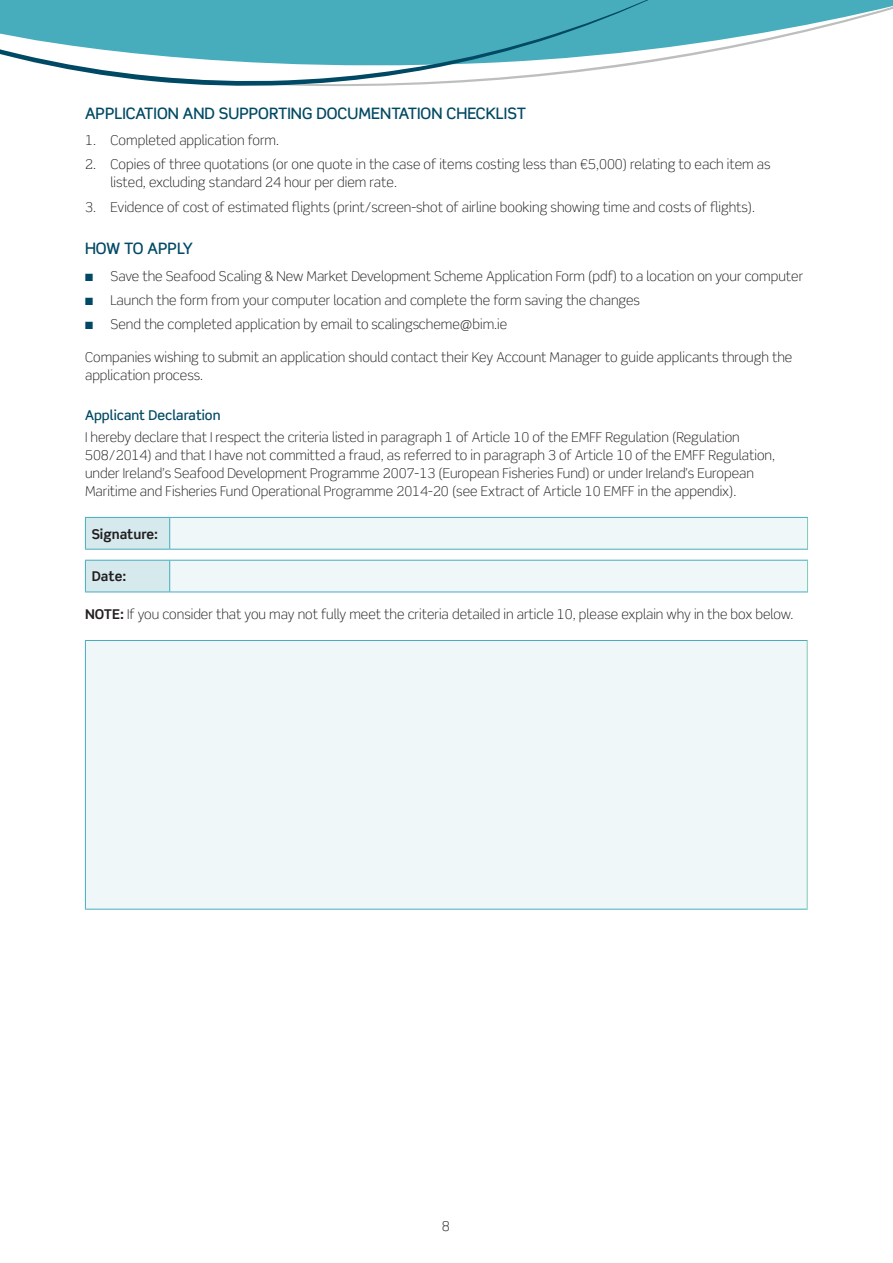
<style>
.page{position:relative;width:893px;height:1263px;background:#fff}
.page>*{position:absolute;margin:0;border:0;box-sizing:border-box;transform-origin:0 0}
.t1{font:500 15.75px "Scene Pro";color:#004964}
.t2{font:300 13.5px/18px "Scene Pro";color:#231f20}
.t3{font:500 13.5px "Scene Pro";color:#004964}
.t4{font:700 13.5px "Scene Pro";color:#231f20}
.s1{color:#004964}
.s2{font-weight:700}
</style>
<div class="page">
<svg style="left:681px;top:0;width:212px;height:57px"></svg>
<svg style="left:0;top:0;width:681px;height:86px;fill:#47adbd"></svg>
<div style="left:85px;top:517px;width:85px;height:32px;background:#d6eaee"></div>
<div style="left:170px;top:517px;width:637px;height:32px;background:#eff7f9"></div>
<hr style="left:170px;top:517px;width:638px;height:1px;background:#47adbd">
<hr style="left:807px;top:518px;width:1px;height:31px;background:#7dcaae">
<hr style="left:170px;top:549px;width:638px;height:1px;background:#47adbd">
<hr style="left:85px;top:517px;width:85px;height:1px;background:#47adbd">
<hr style="left:85px;top:518px;width:1px;height:31px;background:#47adbd">
<hr style="left:169px;top:518px;width:1px;height:31px;background:#47adbd">
<hr style="left:85px;top:549px;width:85px;height:1px;background:#47adbd">
<div style="left:85px;top:560px;width:85px;height:32px;background:#d6eaee"></div>
<div style="left:170px;top:560px;width:637px;height:32px;background:#eff7f9"></div>
<hr style="left:170px;top:560px;width:638px;height:1px;background:#47adbd">
<hr style="left:807px;top:561px;width:1px;height:31px;background:#7dcaae">
<hr style="left:170px;top:592px;width:638px;height:1px;background:#47adbd">
<hr style="left:85px;top:560px;width:85px;height:1px;background:#47adbd">
<hr style="left:85px;top:561px;width:1px;height:31px;background:#47adbd">
<hr style="left:169px;top:561px;width:1px;height:31px;background:#47adbd">
<hr style="left:85px;top:592px;width:85px;height:1px;background:#47adbd">
<div style="left:85px;top:640px;width:722px;height:269px;background:#eff7f9"></div>
<hr style="left:85px;top:640px;width:722px;height:1px;background:#47adbd">
<hr style="left:85px;top:641px;width:1px;height:268px;background:#47adbd">
<hr style="left:85px;top:909px;width:722px;height:1px;background:#47adbd">
<hr style="left:807px;top:641px;width:1px;height:268px;background:#7dcaae">
<p class="t1" style="left:85px;top:103px;width:442px">APPLICATION AND SUPPORTING DOCUMENTATION CHECKLIST</p>
<p class="t2" style="left:85px;top:131px;width:196px">1. Completed application form.</p>
<p class="t2" style="left:111px;top:156px;width:661px;text-indent:-26px">2. Copies of three quotations (or one quote in the case of items costing less than €5,000) relating to each item as listed, excluding standard 24 hour per diem rate.</p>
<p class="t2" style="left:85px;top:198px;width:672px">3. Evidence of cost of estimated flights (print/screen-shot of airline booking showing time and costs of flights).</p>
<p class="t1" style="left:85px;top:239px;width:109px">HOW TO APPLY</p>
<p class="t2" style="left:85px;top:267px;width:720px"><span class="s1">■</span> Save the Seafood Scaling &amp; New Market Development Scheme Application Form (pdf) to a location on your computer</p>
<p class="t2" style="left:85px;top:291px;width:556px"><span class="s1">■</span> Launch the form from your computer location and complete the form saving the changes</p>
<p class="t2" style="left:85px;top:316px;width:424px"><span class="s1">■</span> Send the completed application by email to scalingscheme@bim.ie</p>
<p class="t2" style="left:85px;top:349px;width:709px">Companies wishing to submit an application should contact their Key Account Manager to guide applicants through the application process.</p>
<p class="t3" style="left:85px;top:407px;width:137px">Applicant Declaration</p>
<p class="t2" style="left:85px;top:428px;width:691px">I hereby declare that I respect the criteria listed in paragraph 1 of Article 10 of the EMFF Regulation (Regulation 508/2014) and that I have not committed a fraud, as referred to in paragraph 3 of Article 10 of the EMFF Regulation, under Ireland’s Seafood Development Programme 2007-13 (European Fisheries Fund) or under Ireland’s European Maritime and Fisheries Fund Operational Programme 2014-20 (see Extract of Article 10 EMFF in the appendix).</p>
<p class="t4" style="left:92px;top:525px;width:68px">Signature:</p>
<p class="t4" style="left:92px;top:568px;width:36px">Date:</p>
<p class="t2" style="left:85px;top:605px;width:710px"><span class="s2">NOTE:</span> If you consider that you may not fully meet the criteria detailed in article 10, please explain why in the box below.</p>
<p class="t2" style="left:442px;top:1217px;width:9px">8</p>
</div>
